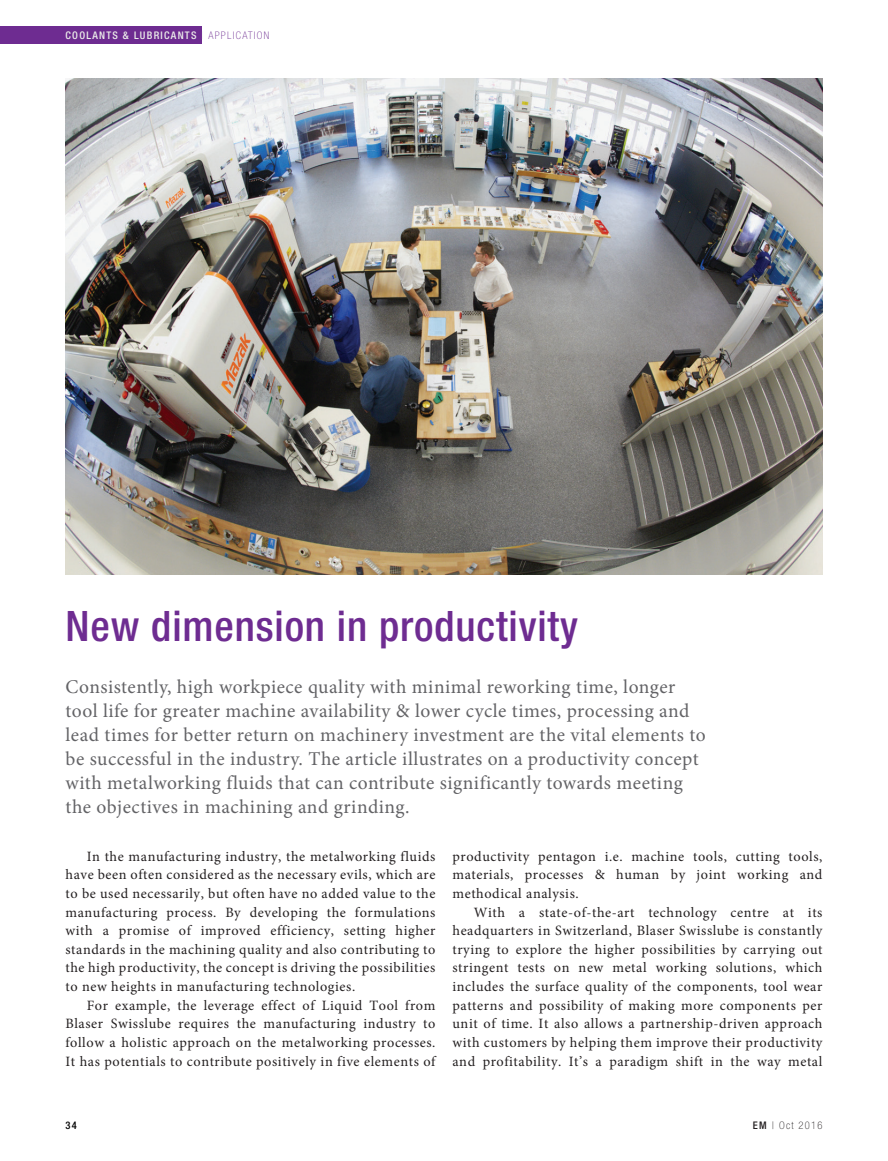
<style>
.page{position:relative;width:888px;height:1161px;background:#fff}
.page>*{position:absolute;margin:0;border:0;box-sizing:border-box;transform-origin:0 0}
.Beitrag_Head_28_Helv{font:500 condensed 42px "Helvetica Neue LT Std";letter-spacing:.02em;color:#6e2c91}
.Beitrag_Teaser_13_Mi{font:19.5px/24px "Minion Pro";letter-spacing:.025em;color:#636366}
.Beitrag_Body{font:14.25px/18.6px "Minion Pro";letter-spacing:.04em;color:#231f20;text-align:justify}
.t1{font:500 condensed 10.5px "Helvetica Neue LT Std";letter-spacing:.12em;color:#ecedea}
.t2{font:100 condensed 10.5px "Helvetica Neue LT Std";letter-spacing:.12em;color:#231f20}
.Seitenzahl_links{font:500 condensed 10.5px "Helvetica Neue LT Std";color:#000}
.s1{font-weight:100}
.s2{font-weight:100;color:#6e2c91}
.s3{font-weight:500}
</style>
<div class="page">
<div style="left:0;top:27px;width:202px;height:17px;background:#6e2c91"></div>
<img style="left:66px;top:78px;width:756px;height:496px">
<p class="t1" style="left:66px;top:29px;width:205px">COOLANTS &amp; LUBRICANTS <span class="s1">|</span> <span class="s2">APPLICATION</span></p>
<p class="Beitrag_Head_28_Helv" style="left:66px;top:600px;width:514px">New dimension in productivity</p>
<p class="Beitrag_Teaser_13_Mi" style="left:66px;top:674px;width:642px">Consistently, high workpiece quality with minimal reworking time, longer tool life for greater machine availability &amp; lower cycle times, processing and lead times for better return on machinery investment are the vital elements to be successful in the industry. The article illustrates on a productivity concept with metalworking fluids that can contribute significantly towards meeting the objectives in machining and grinding.</p>
<p class="Beitrag_Body" style="left:66px;top:846px;width:371px;text-indent:21px">In the manufacturing industry, the metalworking fluids have been often considered as the necessary evils, which are to be used necessarily, but often have no added value to the manufacturing process. By developing the formulations with a promise of improved efficiency, setting higher standards in the machining quality and also contributing to the high productivity, the concept is driving the possibilities to new heights in manufacturing technologies.</p>
<p class="Beitrag_Body" style="left:66px;top:995px;width:371px;text-indent:21px">For example, the leverage effect of Liquid Tool from Blaser Swisslube requires the manufacturing industry to follow a holistic approach on the metalworking processes.<br>It has potentials to contribute positively in five elements of</p>
<p class="Beitrag_Body" style="left:452px;top:846px;width:371px">productivity pentagon i.e. machine tools, cutting tools, materials, processes &amp; human by joint working and methodical analysis.</p>
<p class="Beitrag_Body" style="left:452px;top:902px;width:371px;text-indent:21px">With a state-of-the-art technology centre at its headquarters in Switzerland, Blaser Swisslube is constantly trying to explore the higher possibilities by carrying out stringent tests on new metal working solutions, which includes the surface quality of the components, tool wear patterns and possibility of making more components per unit of time. It also allows a partnership-driven approach with customers by helping them improve their productivity and profitability. It’s a paradigm shift in the way metal</p>
<p class="Seitenzahl_links" style="left:66px;top:1118px;width:13px">34</p>
<p class="t2" style="left:753px;top:1119px;width:71px"><span class="s3">EM</span> | Oct 2016</p>
</div>
